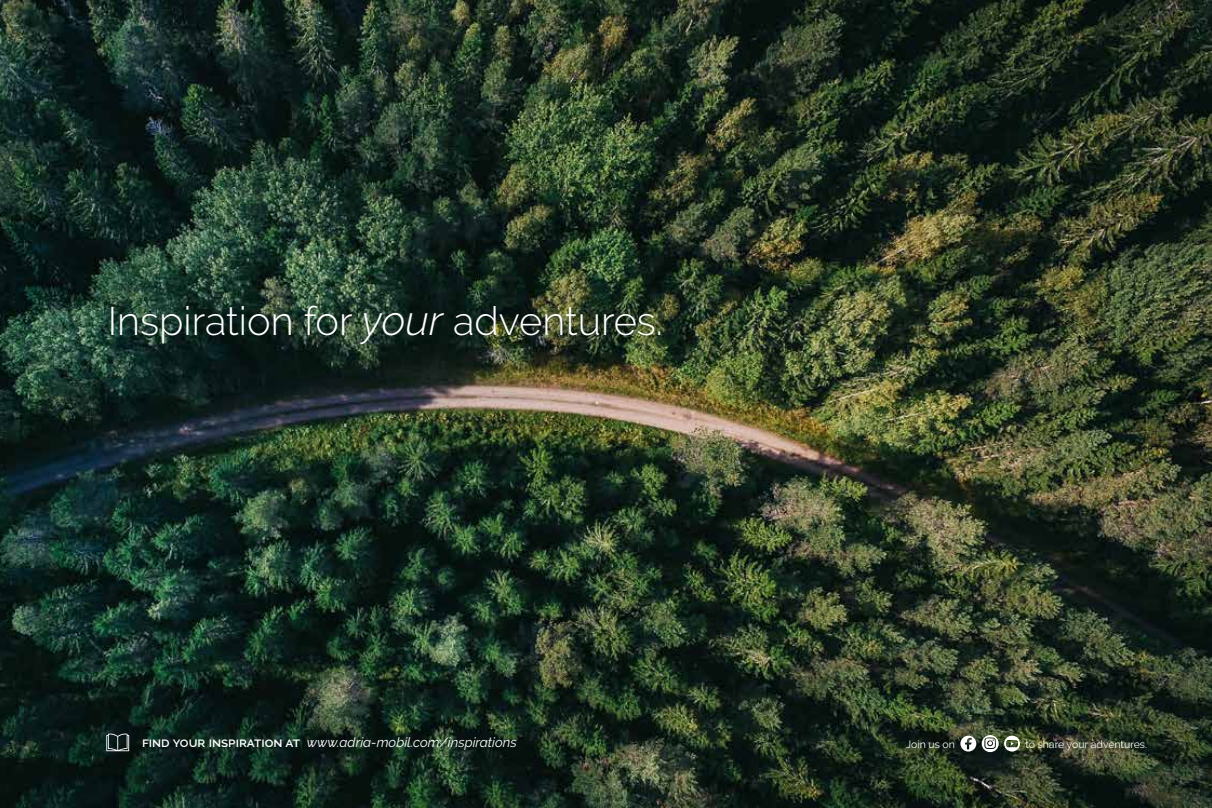
<style>
.page{position:relative;width:1212px;height:808px;background:#fff}
.page>*{position:absolute;margin:0;border:0;box-sizing:border-box;transform-origin:0 0}
.t1{font:300 39.75px "Raleway";color:#fff}
.t2{font:italic 13.5px "Raleway";color:#fff}
.t3{font:10.5px "Raleway";color:#fff}
.s1{font-style:italic;font-size:41.85px}
.s2{font-weight:600;font-style:normal}
</style>
<div class="page">
<img style="left:0;top:0;width:1212px;height:808px">
<svg style="left:106px;top:733px;width:23px;height:18px"></svg>
<svg style="left:982px;top:735px;width:38px;height:17px"></svg>
<svg style="left:960px;top:736px;width:16px;height:15px"></svg>
<h1 class="t1" style="left:108px;top:298px;width:557px">Inspiration for <span class="s1">your</span> adventures.</h1>
<p class="t2" style="left:142px;top:735px;width:376px"><span class="s2">find your inspiration at</span> www.adria-mobil.com/inspirations</p>
<p class="t3" style="left:906px;top:738px;width:50px">Join us on</p>
<p class="t3" style="left:1025px;top:738px;width:123px">to share your adventures.</p>
</div>
